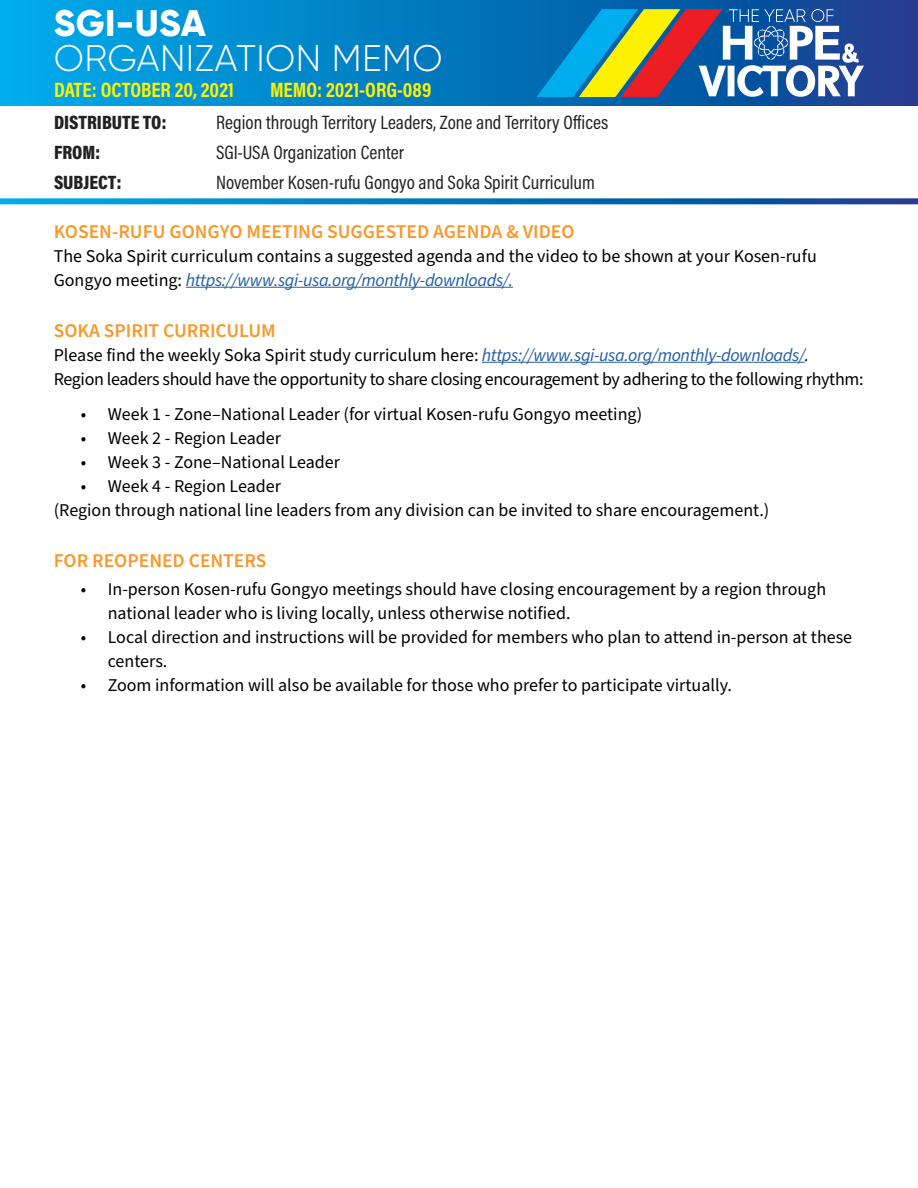
<style>
.page{position:relative;width:918px;height:1188px;background:#fff}
.page>*{position:absolute;margin:0;border:0;box-sizing:border-box;transform-origin:0 0}
.t1{font:300 36.9px "Gilroy";letter-spacing:.01em;color:#fff}
.t2{font:800 36.9px "Gilroy";letter-spacing:.005em;color:#fff}
.t3{font:700 21px "Acumin Pro Cond";color:#fff200}
.t4{font:19.5px "Acumin Pro Cond";color:#222}
.t5{font:600 19.5px "Source Sans Pro";color:#f8992c}
.t6{font:900 19.5px "Acumin Pro Cond";color:#222}
.t7{font:18px/24px "Source Sans Pro";color:#000}
.t8{font:18px/24px "Source Sans Pro";letter-spacing:-.02em;color:#000}
.s1{font-style:italic;color:#215e9e}
.s2{font-style:italic}
</style>
<div class="page">
<svg style="left:0;top:0;width:918px;height:105px;background:#0381c6"></svg>
<svg style="left:0;top:198px;width:918px;height:6px;background:#137cbf"></svg>
<svg style="left:537px;top:9px;width:327px;height:88px;background:#658699"></svg>
<hr style="left:186px;top:287px;width:327px;height:1px;background:#215e9e">
<hr style="left:482px;top:362px;width:323px;height:1px;background:#215e9e">
<h1 class="t2" style="left:54px;top:-1px;width:153px">SGI-USA</h1>
<h1 class="t1" style="left:54px;top:36px;width:390px">ORGANIZATION MEMO</h1>
<p class="t3" style="left:54px;top:76px;width:182px">DATE: OCTOBER 20, 2021</p>
<p class="t3" style="left:270px;top:76px;width:163px">MEMO: 2021-ORG-089</p>
<p class="t6" style="left:54px;top:110px;width:114px">DISTRIBUTE TO:</p>
<p class="t4" style="left:216px;top:110px;width:394px">Region through Territory Leaders, Zone and Territory Offices</p>
<p class="t6" style="left:54px;top:140px;width:48px">FROM:</p>
<p class="t4" style="left:216px;top:140px;width:190px">SGI-USA Organization Center</p>
<p class="t6" style="left:54px;top:170px;width:69px">SUBJECT:</p>
<p class="t4" style="left:216px;top:170px;width:380px">November Kosen-rufu Gongyo and Soka Spirit Curriculum</p>
<p class="t5" style="left:54px;top:218px;width:522px">KOSEN-RUFU GONGYO MEETING SUGGESTED AGENDA &amp; VIDEO</p>
<p class="t7" style="left:54px;top:244px;width:765px">The Soka Spirit curriculum contains a suggested agenda and the video to be shown at your Kosen-rufu<br>Gongyo meeting: <span class="s1">https://www.sgi-usa.org/monthly-downloads/.</span></p>
<p class="t5" style="left:54px;top:317px;width:224px">SOKA SPIRIT CURRICULUM</p>
<p class="t8" style="left:54px;top:343px;width:811px">Please find the weekly Soka Spirit study curriculum here: <span class="s1">https://www.sgi-usa.org/monthly-downloads/</span><span class="s2">.<br></span>Region leaders should have the opportunity to share closing encouragement by adhering to the following rhythm:</p>
<p class="t7" style="left:81px;top:402px;width:563px">• Week 1 - Zone–National Leader (for virtual Kosen-rufu Gongyo meeting)</p>
<p class="t7" style="left:81px;top:426px;width:202px">• Week 2 - Region Leader</p>
<p class="t7" style="left:81px;top:450px;width:261px">• Week 3 - Zone–National Leader</p>
<p class="t7" style="left:54px;top:474px;width:717px;text-indent:27px">• Week 4 - Region Leader<br>(Region through national line leaders from any division can be invited to share encouragement.)</p>
<p class="t5" style="left:54px;top:547px;width:214px">FOR REOPENED CENTERS</p>
<p class="t7" style="left:108px;top:578px;width:720px;text-indent:-27px">• In-person Kosen-rufu Gongyo meetings should have closing encouragement by a region through national leader who is living locally, unless otherwise notified.</p>
<p class="t7" style="left:108px;top:626px;width:746px;text-indent:-27px">• Local direction and instructions will be provided for members who plan to attend in-person at these centers.</p>
<p class="t7" style="left:81px;top:674px;width:653px">• Zoom information will also be available for those who prefer to participate virtually.</p>
</div>
